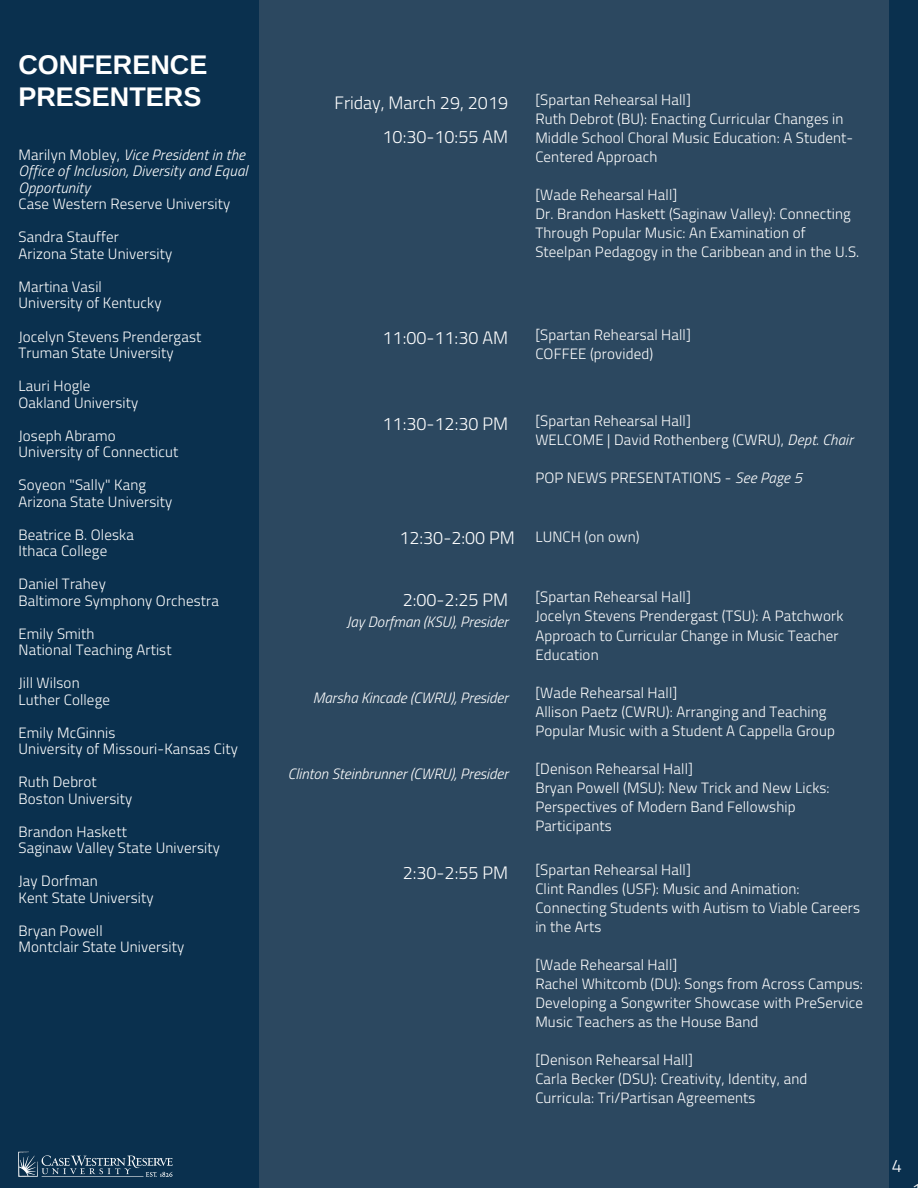
<style>
.page{position:relative;width:918px;height:1188px;background:#0a304e}
.page>*{position:absolute;margin:0;border:0;box-sizing:border-box;transform-origin:0 0}
.t1{font:700 27px/31.8px "Arimo";color:#fff}
.t2{font:300 18px "Titillium Web";color:#fff}
.t3{font:300 15px/19px "Titillium Web";letter-spacing:.01em;color:#fff}
.t4{font:italic 300 15px/16.5px "Titillium Web";color:#fff}
.s1{font-style:normal}
.s2{font-style:italic}
.s3{font-size:15px}
</style>
<div class="page">
<div style="left:259px;top:0;width:629px;height:1188px;background:#2c4860"></div>
<img style="left:19px;top:1151px;width:154px;height:25px">
<h1 class="t1" style="left:19px;top:49px;width:190px">CONFERENCE<br>PRESENTERS</h1>
<p class="t4" style="left:19px;top:146px;width:231px"><span class="s1">Marilyn Mobley,</span> Vice President in the<br>Office of Inclusion, Diversity and Equal<br>Opportunity</p>
<p class="t3" style="left:19px;top:194px;width:213px">Case Western Reserve University</p>
<p class="t3" style="left:19px;top:229px;width:155px;line-height:16.5px">Sandra Stauffer<br>Arizona State University</p>
<p class="t3" style="left:19px;top:278px;width:145px;line-height:16.5px">Martina Vasil<br>University of Kentucky</p>
<p class="t3" style="left:19px;top:328px;width:184px;line-height:16.5px">Jocelyn Stevens Prendergast<br>Truman State University</p>
<p class="t3" style="left:19px;top:377px;width:121px;line-height:16.5px">Lauri Hogle<br>Oakland University</p>
<p class="t3" style="left:19px;top:427px;width:161px;line-height:16.5px">Joseph Abramo<br>University of Connecticut</p>
<p class="t3" style="left:19px;top:476px;width:155px;line-height:16.5px">Soyeon "Sally" Kang<br>Arizona State University</p>
<p class="t3" style="left:19px;top:526px;width:117px;line-height:16.5px">Beatrice B. Oleska<br>Ithaca College</p>
<p class="t3" style="left:19px;top:575px;width:202px;line-height:16.5px">Daniel Trahey<br>Baltimore Symphony Orchestra</p>
<p class="t3" style="left:19px;top:625px;width:155px;line-height:16.5px">Emily Smith<br>National Teaching Artist</p>
<p class="t3" style="left:19px;top:674px;width:93px;line-height:16.5px">Jill Wilson<br>Luther College</p>
<p class="t3" style="left:19px;top:724px;width:221px;line-height:16.5px">Emily McGinnis<br>University of Missouri-Kansas City</p>
<p class="t3" style="left:19px;top:773px;width:115px;line-height:16.5px">Ruth Debrot<br>Boston University</p>
<p class="t3" style="left:19px;top:823px;width:203px;line-height:16.5px">Brandon Haskett<br>Saginaw Valley State University</p>
<p class="t3" style="left:19px;top:872px;width:137px;line-height:16.5px">Jay Dorfman<br>Kent State University</p>
<p class="t3" style="left:19px;top:922px;width:167px;line-height:16.5px">Bryan Powell<br>Montclair State University</p>
<p class="t2" style="left:335px;top:89px;width:175px">Friday, March 29, 2019</p>
<p class="t2" style="left:383px;top:122px;width:127px">10:30-10:55 AM</p>
<p class="t2" style="left:383px;top:324px;width:127px">11:00-11:30 AM</p>
<p class="t3" style="left:535px;top:90px;width:319px">[Spartan Rehearsal Hall]<br>Ruth Debrot (BU): Enacting Curricular Changes in Middle School Choral Music Education: A Student-Centered Approach</p>
<p class="t3" style="left:535px;top:185px;width:326px">[Wade Rehearsal Hall]<br>Dr. Brandon Haskett (Saginaw Valley): Connecting Through Popular Music: An Examination of Steelpan Pedagogy in the Caribbean and in the U.S.</p>
<p class="t3" style="left:535px;top:325px;width:157px">[Spartan Rehearsal Hall]<br>COFFEE (provided)</p>
<p class="t2" style="left:383px;top:410px;width:127px">11:30-12:30 PM</p>
<p class="t3" style="left:535px;top:411px;width:319px">[Spartan Rehearsal Hall]<br>WELCOME | David Rothenberg (CWRU), <span class="s2">Dept. Chair</span></p>
<p class="t3" style="left:535px;top:468px;width:268px">POP NEWS PRESENTATIONS - <span class="s2">See Page 5</span></p>
<p class="t2" style="left:399px;top:523px;width:242px">12:30-2:00 PM <span class="s3">LUNCH (on own)</span></p>
<p class="t2" style="left:403px;top:586px;width:107px">2:00-2:25 PM</p>
<p class="t3" style="left:535px;top:587px;width:310px">[Spartan Rehearsal Hall]<br>Jocelyn Stevens Prendergast (TSU): A Patchwork Approach to Curricular Change in Music Teacher Education</p>
<p class="t3" style="left:535px;top:683px;width:301px">[Wade Rehearsal Hall]<br>Allison Paetz (CWRU): Arranging and Teaching<br>Popular Music with a Student A Cappella Group</p>
<p class="t3" style="left:535px;top:759px;width:296px">[Denison Rehearsal Hall]<br>Bryan Powell (MSU): New Trick and New Licks:<br>Perspectives of Modern Band Fellowship<br>Participants</p>
<p class="t2" style="left:403px;top:859px;width:107px">2:30-2:55 PM</p>
<p class="t3" style="left:535px;top:860px;width:326px">[Spartan Rehearsal Hall]<br>Clint Randles (USF): Music and Animation:<br>Connecting Students with Autism to Viable Careers in the Arts</p>
<p class="t3" style="left:535px;top:955px;width:329px">[Wade Rehearsal Hall]<br>Rachel Whitcomb (DU): Songs from Across Campus:<br>Developing a Songwriter Showcase with PreService Music Teachers as the House Band</p>
<p class="t3" style="left:535px;top:1050px;width:273px">[Denison Rehearsal Hall]<br>Carla Becker (DSU): Creativity, Identity, and<br>Curricula: Tri/Partisan Agreements</p>
<p class="t4" style="left:347px;top:614px;width:163px">Jay Dorfman (KSU), Presider</p>
<p class="t4" style="left:313px;top:689px;width:197px">Marsha Kincade (CWRU), Presider</p>
<p class="t4" style="left:288px;top:766px;width:222px">Clinton Steinbrunner (CWRU), Presider</p>
<p class="t2" style="left:892px;top:1152px;width:12px">4</p>
</div>
